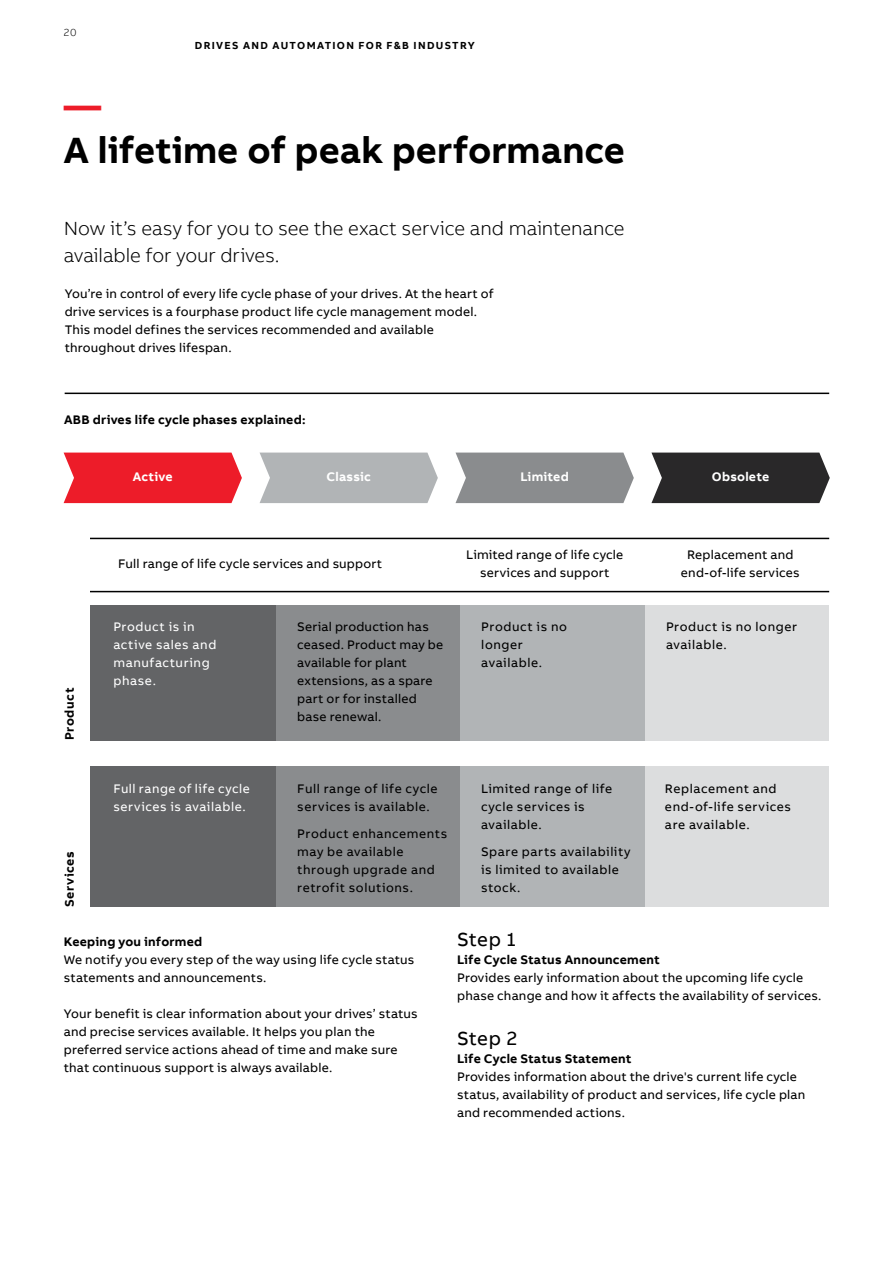
<style>
.page{position:relative;width:893px;height:1263px;background:#fff}
.page>*{position:absolute;margin:0;border:0;box-sizing:border-box;transform-origin:0 0}
.t1{font:700 37.5px "AB Bvoice";color:#000}
.t2{font:700 37.5px "AB Bvoice";color:#ed1c29}
.t3{font:300 19.5px/27px "AB Bvoice";letter-spacing:-.005em;color:#000}
.t4{font:19.5px "AB Bvoice";letter-spacing:.015em;color:#000}
.t5{font:12.75px/18px "AB Bvoice";letter-spacing:.015em;color:#000}
.t6{font:12.75px/18px "AB Bvoice";letter-spacing:.045em;color:#000}
.t7{font:700 12.75px "AB Bvoice";letter-spacing:.02em;color:#000}
.t8{font:12.75px/18px "AB Bvoice";letter-spacing:.045em;color:#fff}
.t9{font:700 12.75px "AB Bvoice";letter-spacing:.015em;color:#fff}
.t10{font:700 12.75px "AB Bvoice";letter-spacing:.05em;color:#000}
.t11{font:700 10.5px "AB Bvoice";letter-spacing:.125em;color:#000}
.t12{font:300 10.5px "AB Bvoice";color:#000}
</style>
<div class="page">
<div style="left:644px;top:606px;width:185px;height:135px;background:#dcddde"></div>
<div style="left:644px;top:766px;width:185px;height:141px;background:#dcddde"></div>
<div style="left:460px;top:606px;width:184px;height:135px;background:#b1b4b6"></div>
<div style="left:460px;top:766px;width:184px;height:141px;background:#b1b4b6"></div>
<div style="left:275px;top:606px;width:185px;height:135px;background:#8a8c8e"></div>
<div style="left:275px;top:766px;width:185px;height:141px;background:#8a8c8e"></div>
<div style="left:90px;top:606px;width:185px;height:135px;background:#636466"></div>
<div style="left:90px;top:766px;width:185px;height:141px;background:#636466"></div>
<hr style="left:90px;top:538px;width:739px;height:1px;background:#000">
<hr style="left:90px;top:591px;width:739px;height:1px;background:#000">
<hr style="left:65px;top:393px;width:764px;height:1px;background:#000">
<div style="left:64px;top:453px;width:178px;height:50px;background:#ed1c29"></div>
<div style="left:260px;top:453px;width:178px;height:50px;background:#b1b4b6"></div>
<div style="left:455px;top:453px;width:179px;height:50px;background:#8a8c8e"></div>
<div style="left:651px;top:453px;width:179px;height:50px;background:#292829"></div>
<p class="t12" style="left:64px;top:26px;width:14px">20</p>
<p class="t11" style="left:195px;top:39px;width:281px">DRIVES AND AUTOMATION FOR F&amp;B INDUSTRY</p>
<h1 class="t2" style="left:64px;top:81px;width:39px">—</h1>
<h1 class="t1" style="left:64px;top:126px;width:563px">A lifetime of peak performance</h1>
<h2 class="t3" style="left:64px;top:215px;width:562px">Now it’s easy for you to see the exact service and maintenance available for your drives.</h2>
<p class="t5" style="left:65px;top:285px;width:431px">You’re in control of every life cycle phase of your drives. At the heart of drive services is a fourphase product life cycle management model.<br>This model defines the services recommended and available throughout drives lifespan.</p>
<p class="t7" style="left:64px;top:411px;width:243px">ABB drives life cycle phases explained:</p>
<p class="t9" style="left:133px;top:468px;width:41px">Active</p>
<p class="t9" style="left:327px;top:468px;width:46px">Classic</p>
<p class="t9" style="left:520px;top:468px;width:50px">Limited</p>
<p class="t9" style="left:712px;top:468px;width:59px">Obsolete</p>
<p class="t10" style="left:61px;top:740px;width:54px;rotate:-90deg">Product</p>
<p class="t10" style="left:61px;top:907px;width:58px;rotate:-90deg">Services</p>
<p class="t5" style="left:118px;top:555px;width:265px">Full range of life cycle services and support</p>
<p class="t5" style="left:466px;top:546px;width:159px;text-align:center">Limited range of life cycle services and support</p>
<p class="t5" style="left:681px;top:546px;width:120px;text-align:center">Replacement and end-of-life services</p>
<p class="t8" style="left:113px;top:618px;width:105px">Product is in active sales and manufacturing phase.</p>
<p class="t5" style="left:297px;top:618px;width:147px">Serial production has ceased. Product may be available for plant extensions, as a spare part or for installed base renewal.</p>
<p class="t8" style="left:113px;top:780px;width:138px">Full range of life cycle services is available.</p>
<p class="t6" style="left:297px;top:780px;width:142px">Full range of life cycle services is available.</p>
<p class="t6" style="left:297px;top:825px;width:152px">Product enhancements may be available through upgrade and retrofit solutions.</p>
<p class="t6" style="left:481px;top:618px;width:87px">Product is no longer available.</p>
<p class="t6" style="left:666px;top:618px;width:133px">Product is no longer available.</p>
<p class="t6" style="left:481px;top:780px;width:133px">Limited range of life cycle services is available.</p>
<p class="t6" style="left:481px;top:843px;width:151px">Spare parts availability is limited to available stock.</p>
<p class="t6" style="left:665px;top:780px;width:127px">Replacement and end-of-life services are available.</p>
<p class="t7" style="left:64px;top:933px;width:140px">Keeping you informed</p>
<p class="t5" style="left:64px;top:951px;width:352px">We notify you every step of the way using life cycle status statements and announcements.</p>
<p class="t5" style="left:64px;top:1005px;width:355px">Your benefit is clear information about your drives’ status and precise services available. It helps you plan the preferred service actions ahead of time and make sure that continuous support is always available.</p>
<h2 class="t4" style="left:457px;top:927px;width:60px">Step 1</h2>
<p class="t7" style="left:457px;top:951px;width:204px">Life Cycle Status Announcement</p>
<p class="t5" style="left:457px;top:969px;width:366px">Provides early information about the upcoming life cycle phase change and how it affects the availability of services.</p>
<h2 class="t4" style="left:457px;top:1026px;width:62px">Step 2</h2>
<p class="t7" style="left:457px;top:1050px;width:176px">Life Cycle Status Statement</p>
<p class="t5" style="left:457px;top:1068px;width:350px">Provides information about the drive's current life cycle status, availability of product and services, life cycle plan and recommended actions.</p>
</div>
